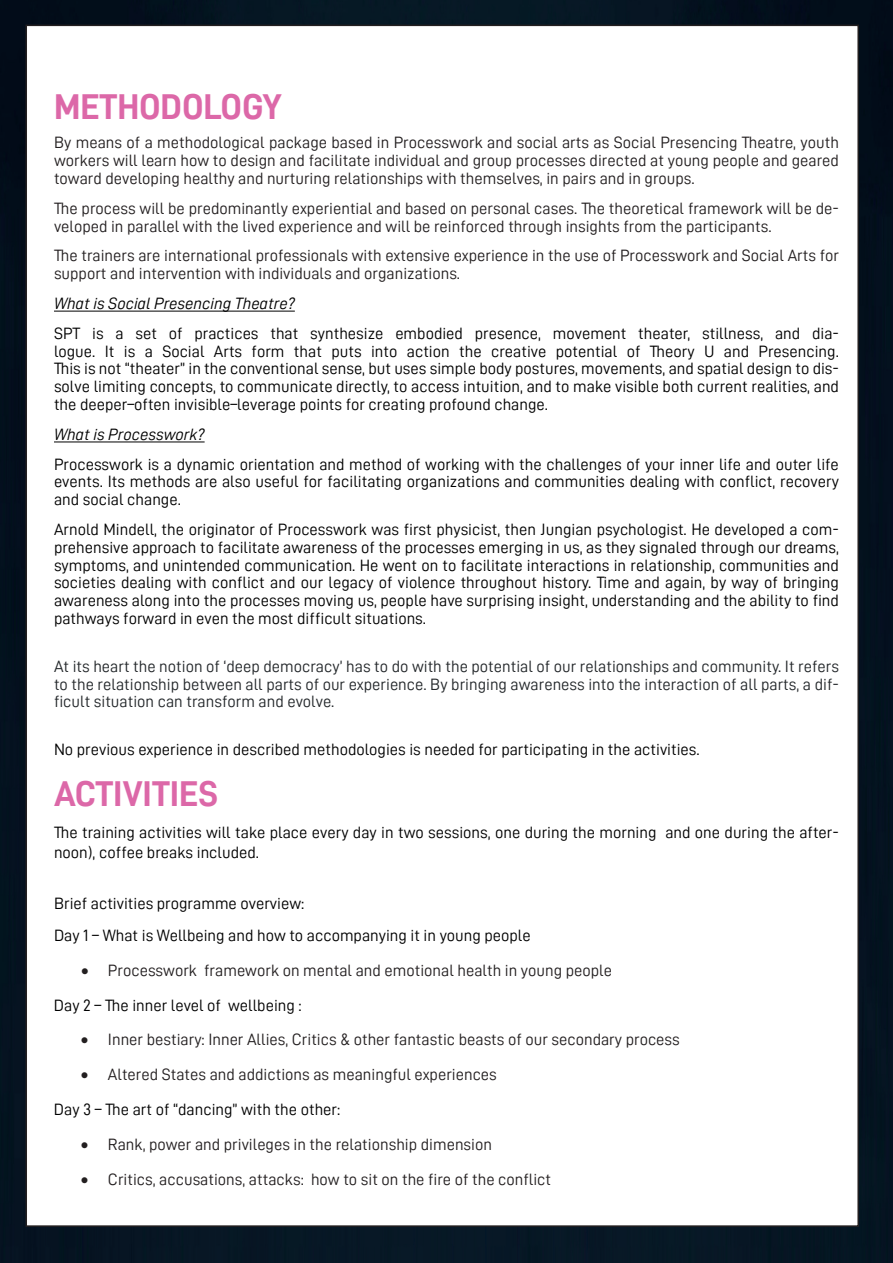
<style>
.page{position:relative;width:893px;height:1263px;background:#041320}
.page>*{position:absolute;margin:0;border:0;box-sizing:border-box;transform-origin:0 0}
.t1{font:36px "D DIN Bold";color:#dc68a8}
.t2{font:16.5px/17.9px "D DIN";color:#000001;text-align:justify}
.t3{font:16.5px/17.9px "D DIN";color:#231f20}
.t4{font:16.5px/17.9px "D DIN";color:#23272a;text-align:justify}
.t5{font:16.5px "D DIN Italic";color:#000001}
.s1{color:#000001}
</style>
<div class="page">
<div style="left:26px;top:25px;width:832px;height:1201px;background:#fff"></div>
<hr style="left:54px;top:311px;width:241px;height:1px;background:#000001">
<hr style="left:54px;top:441px;width:151px;height:1px;background:#000001">
<h1 class="t1" style="left:54px;top:86px;width:229px">METHODOLOGY</h1>
<p class="t3" style="left:54px;top:133px;width:786px;text-align:justify">By means of a methodological package based in Processwork and social arts as Social Presencing Theatre, youth workers will learn how to design and facilitate individual and group processes directed at young people and geared toward developing healthy and nurturing relationships with themselves, in pairs and in groups.</p>
<p class="t3" style="left:54px;top:199px;width:787px">The process will be predominantly experiential and based on personal cases. The theoretical framework will be de&shy;veloped in parallel with the lived experience and will be reinforced through insights from the participants.</p>
<p class="t3" style="left:54px;top:246px;width:786px">The trainers are international professionals with extensive experience in the use of Processwork and Social Arts for support and intervention with individuals and organizations.</p>
<p class="t5" style="left:54px;top:294px;width:242px">What is Social Presencing Theatre?</p>
<p class="t2" style="left:54px;top:324px;width:787px">SPT is a set of practices that synthesize embodied presence, movement theater, stillness, and dia&shy;logue. It is a Social Arts form that puts into action the creative potential of Theory U and Presencing.<br>This is not “theater” in the conventional sense, but uses simple body postures, movements, and spatial design to dis&shy;solve limiting concepts, to communicate directly, to access intuition, and to make visible both current realities, and the deeper–often invisible–leverage points for creating profound change.</p>
<p class="t5" style="left:54px;top:425px;width:152px">What is Processwork?</p>
<p class="t2" style="left:54px;top:455px;width:786px">Processwork is a dynamic orientation and method of working with the challenges of your inner life and outer life events. Its methods are also useful for facilitating organizations and communities dealing with conflict, recovery and social change.</p>
<p class="t2" style="left:54px;top:520px;width:786px">Arnold Mindell, the originator of Processwork was first physicist, then Jungian psychologist. He developed a com&shy;prehensive approach to facilitate awareness of the processes emerging in us, as they signaled through our dreams, symptoms, and unintended communication. He went on to facilitate interactions in relationship, communities and societies dealing with conflict and our legacy of violence throughout history. Time and again, by way of bringing awareness along into the processes moving us, people have surprising insight, understanding and the ability to find pathways forward in even the most difficult situations.</p>
<p class="t4" style="left:54px;top:657px;width:786px">At its heart the notion of ‘deep democracy’ has to do with the potential of our relationships and community. It refers to the relationship between all parts of our experience. By bringing awareness into the interaction of all parts, a dif&shy;ficult situation can transform and evolve.</p>
<p class="t2" style="left:54px;top:740px;width:647px">No previous experience in described methodologies is needed for participating in the activities.</p>
<h1 class="t1" style="left:54px;top:773px;width:166px">ACTIVITIES</h1>
<p class="t2" style="left:54px;top:822px;width:786px;line-height:19.8px">The training activities will take place every day in two sessions, one during the morning and one during the after&shy;noon), coffee breaks included.</p>
<p class="t2" style="left:54px;top:887px;width:478px;line-height:31.8px">Brief activities programme overview:<br>Day 1 – What is Wellbeing and how to accompanying it in young people</p>
<p class="t3" style="left:54px;top:952px;width:559px;line-height:34.8px;text-indent:27px">• Processwork framework on mental and emotional health in young people<br><span class="s1">Day 2 – The inner level of wellbeing :</span></p>
<p class="t3" style="left:81px;top:1030px;width:600px">• Inner bestiary: Inner Allies, Critics &amp; other fantastic beasts of our secondary process</p>
<p class="t3" style="left:54px;top:1057px;width:444px;line-height:34.8px;text-indent:27px">• Altered States and addictions as meaningful experiences<br><span class="s1">Day 3 – The art of “dancing” with the other:</span></p>
<p class="t3" style="left:81px;top:1135px;width:413px">• Rank, power and privileges in the relationship dimension</p>
<p class="t3" style="left:81px;top:1169px;width:472px">• Critics, accusations, attacks: how to sit on the fire of the conflict</p>
</div>
